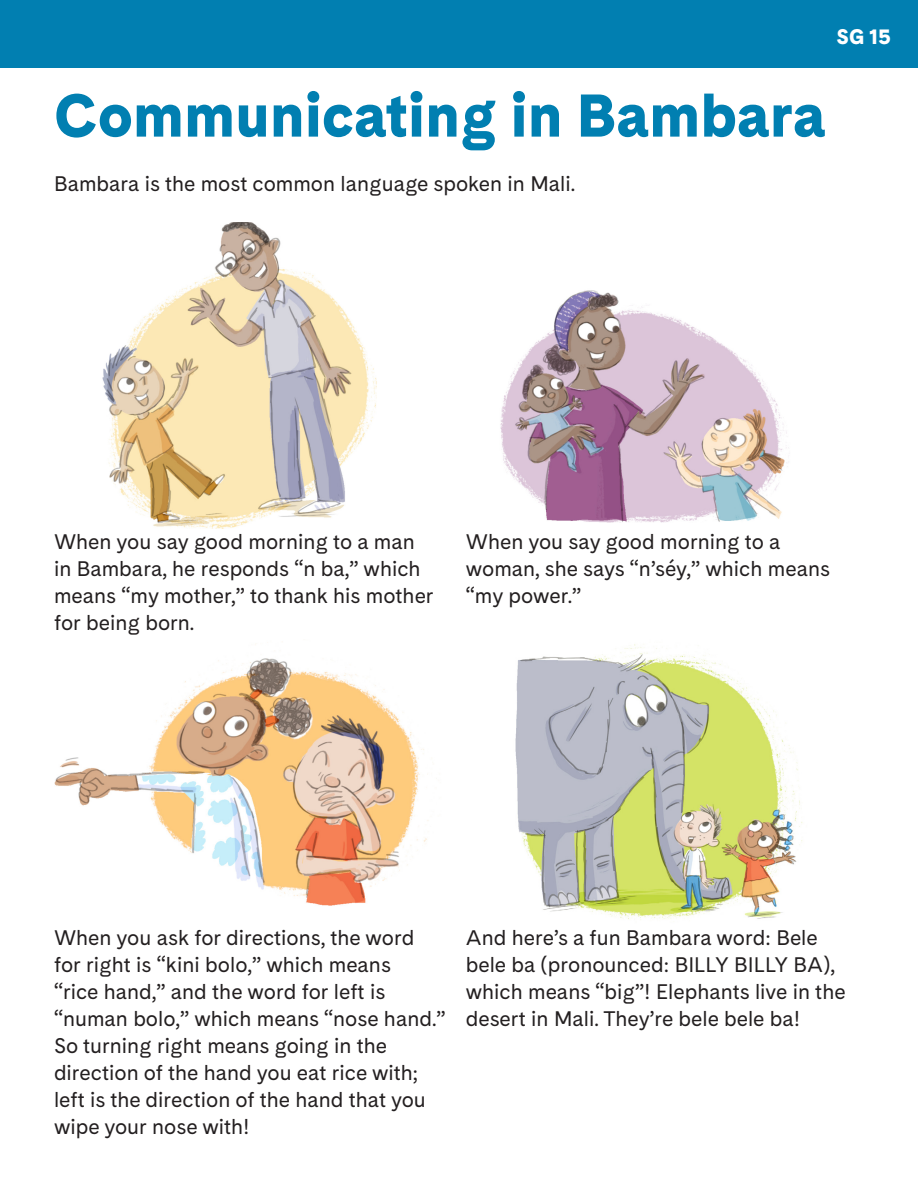
<style>
.page{position:relative;width:918px;height:1188px;background:#fff}
.page>*{position:absolute;margin:0;border:0;box-sizing:border-box;transform-origin:0 0}
.UNIT2-Headline-H1{font:900 60px "Cadiz";color:#017fb1}
.SG_Activity_Body_Cop{font:21px/27px "Cadiz";color:#231f20}
.t1{font:900 21px "Cadiz";color:#fff}
</style>
<div class="page">
<div style="left:0;top:0;width:918px;height:68px;background:#017fb1"></div>
<img style="left:102px;top:223px;width:275px;height:306px">
<img style="left:500px;top:290px;width:287px;height:233px">
<img style="left:54px;top:658px;width:374px;height:248px">
<img style="left:515px;top:644px;width:288px;height:276px">
<p class="t1" style="left:837px;top:20px;width:56px">SG 15</p>
<h1 class="UNIT2-Headline-H1" style="left:54px;top:69px;width:773px">Communicating in Bambara</h1>
<p class="SG_Activity_Body_Cop" style="left:54px;top:169px;width:523px">Bambara is the most common language spoken in Mali.</p>
<p class="SG_Activity_Body_Cop" style="left:54px;top:527px;width:381px">When you say good morning to a man in Bambara, he responds “n ba,” which means “my mother,” to thank his mother for being born.</p>
<p class="SG_Activity_Body_Cop" style="left:466px;top:527px;width:366px">When you say good morning to a woman, she says “n’séy,” which means “my power.”</p>
<p class="SG_Activity_Body_Cop" style="left:54px;top:923px;width:393px">When you ask for directions, the word for right is “kini bolo,” which means<br>“rice hand,” and the word for left is “numan bolo,” which means “nose hand.” So turning right means going in the direction of the hand you eat rice with; left is the direction of the hand that you wipe your nose with!</p>
<p class="SG_Activity_Body_Cop" style="left:466px;top:923px;width:381px">And here’s a fun Bambara word: Bele bele ba (pronounced: BILLY BILLY BA), which means “big”! Elephants live in the desert in Mali. They’re bele bele ba!</p>
</div>
